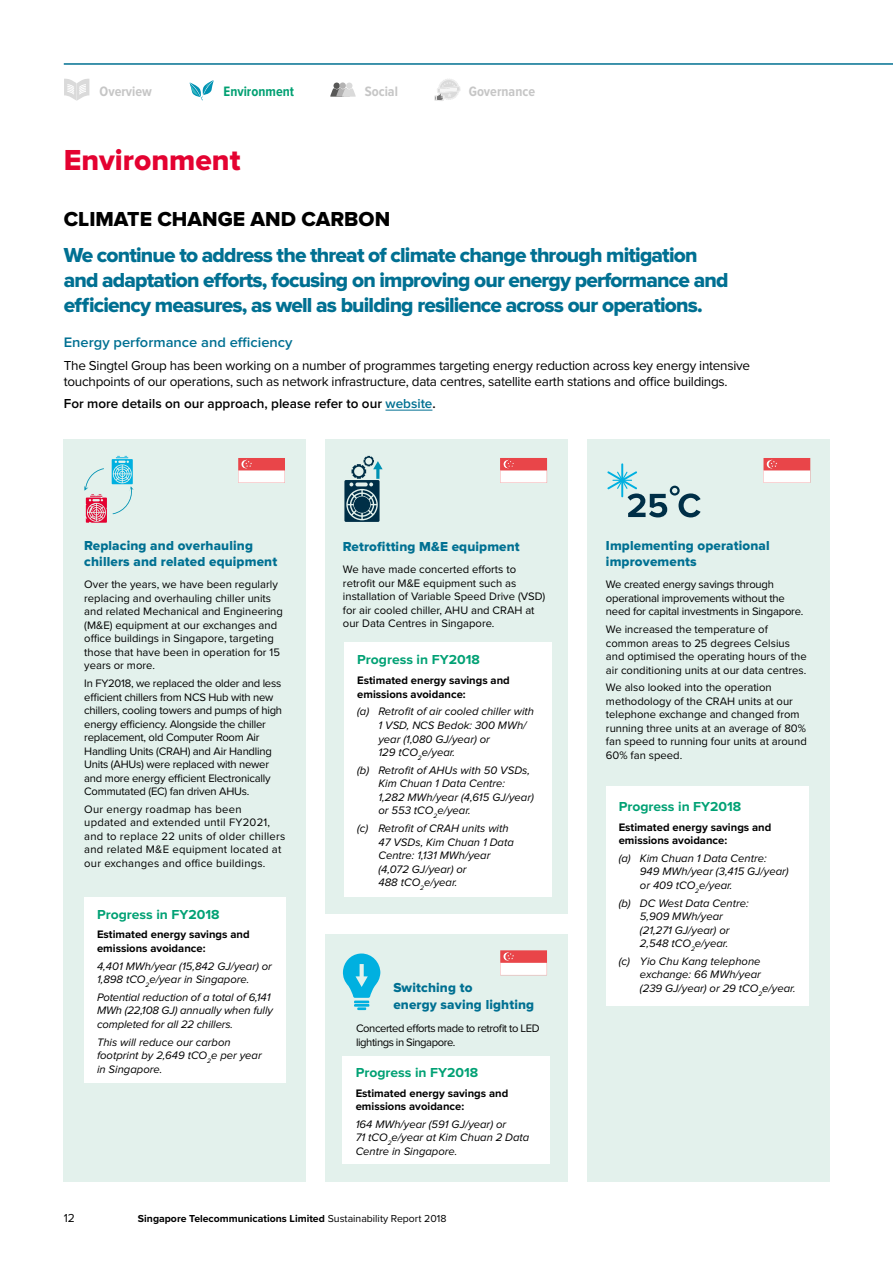
<style>
.page{position:relative;width:893px;height:1263px;background:#fff}
.page>*{position:absolute;margin:0;border:0;box-sizing:border-box;transform-origin:0 0}
.t1{font:30px "Proxima Nova Extrabld";color:#e40231}
.t2{font:21px/25.2px "Proxima Nova Extrabld";letter-spacing:-.04em;color:#007092}
.t3{font:21px "Proxima Nova Extrabld";color:#000}
.t4{font:600 14.25px "Proxima Nova";color:#007092}
.t5{font:700 14.1px "Proxima Nova Cond";color:#c6c6c6}
.t6{font:700 14.1px "Proxima Nova Cond";color:#00a072}
.t7{font:13.5px/16.2px "Proxima Nova";letter-spacing:-.02em;color:#000}
.t8{font:13.5px/16.5px "Proxima Nova Extrabld";letter-spacing:.01em;color:#007092}
.t9{font:700 13.5px "Proxima Nova";color:#00a174}
.t10{font:600 13.5px "Proxima Nova";color:#000}
.t11{font:12px "Proxima Nova";color:#000}
.t12{font:italic 11.25px/13.5px "Proxima Nova";color:#000}
.t13{font:11.25px/13.5px "Proxima Nova";color:#000}
.t14{font:11.25px/13.5px "Proxima Nova";letter-spacing:-.02em;color:#000}
.t15{font:700 11.25px/13.5px "Proxima Nova";color:#000}
.t16{font:11.25px/13.5px "Proxima Nova";letter-spacing:.02em;color:#000}
.t17{font:11.25px/13.5px "Proxima Nova";letter-spacing:-.04em;color:#000}
.t18{font:700 10.5px "Proxima Nova";color:#000}
.s1{color:#007092}
.s2{font-weight:400}
</style>
<div class="page">
<hr style="left:64px;top:63px;width:829px;height:2px;background:#007092">
<svg style="left:64px;top:79px;width:25px;height:22px"></svg>
<div style="left:339px;top:82px;width:7px;height:7px;background:#dedede;border-radius:50%"></div>
<svg style="left:330px;top:83px;width:26px;height:14px"></svg>
<svg style="left:435px;top:79px;width:25px;height:22px"></svg>
<svg style="left:189px;top:80px;width:25px;height:21px"></svg>
<hr style="left:385px;top:410px;width:47px;height:1px;background:#007092">
<div style="left:64px;top:439px;width:242px;height:743px;background:#e3f1ec"></div>
<div style="left:325px;top:439px;width:243px;height:475px;background:#e3f1ec"></div>
<div style="left:325px;top:934px;width:243px;height:248px;background:#e3f1ec"></div>
<div style="left:587px;top:439px;width:242px;height:743px;background:#e3f1ec"></div>
<svg style="left:84px;top:456px;width:50px;height:67px"></svg>
<div style="left:84px;top:897px;width:202px;height:186px;background:#fff"></div>
<div style="left:344px;top:642px;width:207px;height:255px;background:#fff"></div>
<div style="left:343px;top:1056px;width:207px;height:108px;background:#fff"></div>
<div style="left:606px;top:786px;width:203px;height:219px;background:#fff"></div>
<svg style="left:344px;top:456px;width:39px;height:66px"></svg>
<svg style="left:607px;top:463px;width:94px;height:54px"></svg>
<svg style="left:343px;top:953px;width:37px;height:57px"></svg>
<svg style="left:238px;top:458px;width:47px;height:25px"></svg>
<svg style="left:500px;top:458px;width:47px;height:25px"></svg>
<svg style="left:500px;top:950px;width:47px;height:25px"></svg>
<svg style="left:763px;top:458px;width:47px;height:25px"></svg>
<p class="t5" style="left:100px;top:83px;width:54px">Overview</p>
<p class="t6" style="left:224px;top:83px;width:72px">Environment</p>
<p class="t5" style="left:365px;top:83px;width:35px">Social</p>
<p class="t5" style="left:469px;top:83px;width:68px">Governance</p>
<h1 class="t1" style="left:64px;top:143px;width:178px">Environment</h1>
<h2 class="t3" style="left:64px;top:207px;width:328px">CLIMATE CHANGE AND CARBON</h2>
<h2 class="t2" style="left:64px;top:243px;width:666px">We continue to address the threat of climate change through mitigation and adaptation efforts, focusing on improving our energy performance and efficiency measures, as well as building resilience across our operations.</h2>
<p class="t4" style="left:64px;top:334px;width:230px">Energy performance and efficiency</p>
<p class="t7" style="left:64px;top:357px;width:688px">The Singtel Group has been working on a number of programmes targeting energy reduction across key energy intensive touchpoints of our operations, such as network infrastructure, data centres, satellite earth stations and office buildings.</p>
<p class="t10" style="left:64px;top:396px;width:373px">For more details on our approach, please refer to our <span class="s1">website</span>.</p>
<p class="t8" style="left:84px;top:538px;width:194px">Replacing and overhauling chillers and related equipment</p>
<p class="t13" style="left:84px;top:578px;width:200px">Over the years, we have been regularly replacing and overhauling chiller units and related Mechanical and Engineering (M&amp;E) equipment at our exchanges and office buildings in Singapore, targeting those that have been in operation for 15 years or more.</p>
<p class="t14" style="left:84px;top:677px;width:199px">In FY2018, we replaced the older and less efficient chillers from NCS Hub with new chillers, cooling towers and pumps of high energy efficiency. Alongside the chiller replacement, old Computer Room Air Handling Units (CRAH) and Air Handling Units (AHUs) were replaced with newer and more energy efficient Electronically Commutated (EC) fan driven AHUs.</p>
<p class="t16" style="left:84px;top:803px;width:202px">Our energy roadmap has been updated and extended until FY2021, and to replace 22 units of older chillers and related M&amp;E equipment located at our exchanges and office buildings.</p>
<p class="t9" style="left:97px;top:906px;width:124px">Progress in FY2018</p>
<p class="t15" style="left:97px;top:928px;width:154px">Estimated energy savings and emissions avoidance:</p>
<p class="t12" style="left:97px;top:959px;width:176px">4,401 MWh/year (15,842 GJ/year) or<br>1,898 tCO<sub>2</sub>e/year in Singapore.</p>
<p class="t12" style="left:97px;top:991px;width:177px">Potential reduction of a total of 6,141<br>MWh (22,108 GJ) annually when fully completed for all 22 chillers.</p>
<p class="t12" style="left:97px;top:1035px;width:166px">This will reduce our carbon footprint by 2,649 tCO<sub>2</sub>e per year in Singapore.</p>
<p class="t8" style="left:343px;top:539px;width:178px">Retrofitting M&amp;E equipment</p>
<p class="t13" style="left:343px;top:563px;width:204px">We have made concerted efforts to retrofit our M&amp;E equipment such as installation of Variable Speed Drive (VSD) for air cooled chiller, AHU and CRAH at our Data Centres in Singapore.</p>
<p class="t9" style="left:357px;top:652px;width:124px">Progress in FY2018</p>
<p class="t15" style="left:357px;top:674px;width:154px">Estimated energy savings and emissions avoidance:</p>
<p class="t12" style="left:378px;top:705px;width:157px;text-indent:-21px">(a) Retrofit of air cooled chiller with<br>1 VSD, NCS Bedok: 300 MWh/ year (1,080 GJ/year) or<br>129 tCO<sub>2</sub>e/year.</p>
<p class="t12" style="left:378px;top:763px;width:157px;text-indent:-21px">(b) Retrofit of AHUs with 50 VSDs,<br>Kim Chuan 1 Data Centre:<br>1,282 MWh/year (4,615 GJ/year) or 553 tCO<sub>2</sub>e/year.</p>
<p class="t12" style="left:378px;top:822px;width:137px;text-indent:-21px">(c) Retrofit of CRAH units with<br>47 VSDs, Kim Chuan 1 Data<br>Centre: 1,131 MWh/year (4,072 GJ/year) or<br>488 tCO<sub>2</sub>e/year.</p>
<p class="t8" style="left:393px;top:980px;width:142px">Switching to<br>energy saving lighting</p>
<p class="t17" style="left:356px;top:1022px;width:185px">Concerted efforts made to retrofit to LED lightings in Singapore.</p>
<p class="t9" style="left:356px;top:1064px;width:124px">Progress in FY2018</p>
<p class="t15" style="left:356px;top:1086px;width:154px">Estimated energy savings and emissions avoidance:</p>
<p class="t12" style="left:356px;top:1117px;width:175px">164 MWh/year (591 GJ/year) or<br>71 tCO<sub>2</sub>e/year at Kim Chuan 2 Data<br>Centre in Singapore.</p>
<p class="t11" style="left:64px;top:1211px;width:13px">12</p>
<p class="t18" style="left:138px;top:1212px;width:310px">Singapore Telecommunications Limited <span class="s2">Sustainability Report 2018</span></p>
<p class="t8" style="left:606px;top:538px;width:165px">Implementing operational improvements</p>
<p class="t14" style="left:606px;top:578px;width:199px">We created energy savings through operational improvements without the need for capital investments in Singapore.</p>
<p class="t13" style="left:606px;top:623px;width:202px">We increased the temperature of common areas to 25 degrees Celsius and optimised the operating hours of the air conditioning units at our data centres.</p>
<p class="t13" style="left:606px;top:681px;width:202px">We also looked into the operation methodology of the CRAH units at our telephone exchange and changed from running three units at an average of 80% fan speed to running four units at around 60% fan speed.</p>
<p class="t9" style="left:619px;top:798px;width:124px">Progress in FY2018</p>
<p class="t15" style="left:619px;top:820px;width:154px">Estimated energy savings and emissions avoidance:</p>
<p class="t12" style="left:640px;top:851px;width:150px;text-indent:-21px">(a) Kim Chuan 1 Data Centre:<br>949 MWh/year (3,415 GJ/year) or 409 tCO<sub>2</sub>e/year.</p>
<p class="t12" style="left:619px;top:896px;width:132px;text-align:center">(b) DC West Data Centre:<br>5,909 MWh/year<br>(21,271 GJ/year) or<br>2,548 tCO<sub>2</sub>e/year.</p>
<p class="t12" style="left:640px;top:954px;width:157px;text-indent:-21px">(c) Yio Chu Kang telephone exchange: 66 MWh/year<br>(239 GJ/year) or 29 tCO<sub>2</sub>e/year.</p>
</div>
